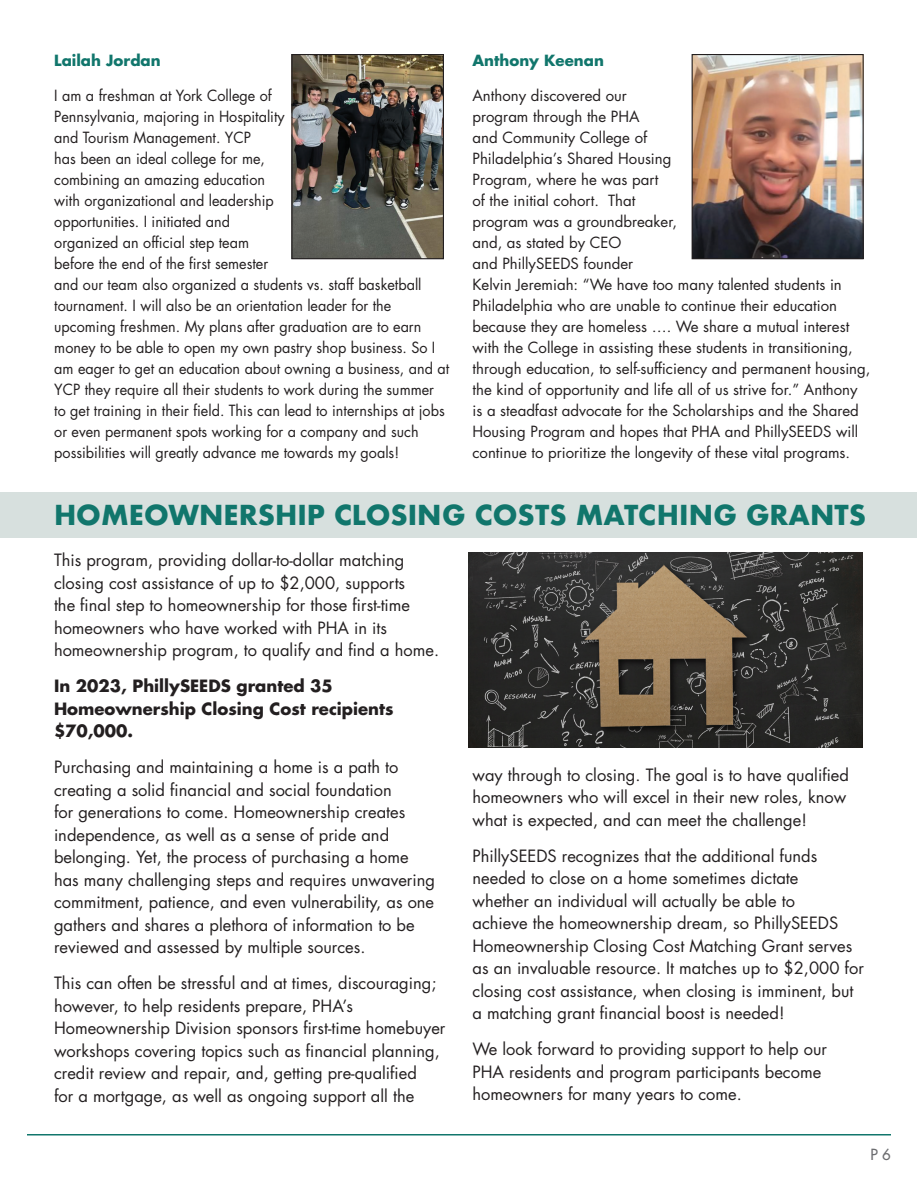
<style>
.page{position:relative;width:918px;height:1188px;background:#fff}
.page>*{position:absolute;margin:0;border:0;box-sizing:border-box;transform-origin:0 0}
.Headline_2024{font:700 26.7px "Futura";color:#11766c}
.t1{font:16.5px/22.5px "Futura Std";color:#231f20}
.t2{font:700 16.5px/22.5px "Futura Std";color:#231f20}
.t3{font:15px/21px "Futura Std";color:#231f20;scale:.96 1}
.t4{font:15px/21px "Futura Std";color:#231f20}
.t5{font:700 15px "Futura Std";color:#11766c}
.t6{font:500 15px "Futura Std";color:#6c6d70}
</style>
<div class="page">
<hr style="left:27px;top:1134px;width:864px;height:2px;background:#11766c">
<div style="left:1px;top:492px;width:916px;height:45px;background:#d7e0de"></div>
<img style="left:468px;top:553px;width:395px;height:194px">
<img style="left:694px;top:56px;width:168px;height:201px">
<div style="left:692px;top:54px;width:172px;height:205px;border:1px solid #231f20"></div>
<img style="left:293px;top:56px;width:149px;height:201px">
<div style="left:291px;top:54px;width:153px;height:205px;border:1px solid #231f20"></div>
<p class="t5" style="left:54px;top:51px;width:108px">Lailah Jordan</p>
<p class="t3" style="left:54px;top:85px;width:413px">I am a freshman at York College of<br>Pennsylvania, majoring in Hospitality<br>and Tourism Management. YCP<br>has been an ideal college for me,<br>combining an amazing education<br>with organizational and leadership<br>opportunities. I initiated and<br>organized an official step team<br>before the end of the first semester<br>and our team also organized a students vs. staff basketball tournament. I will also be an orientation leader for the upcoming freshmen. My plans after graduation are to earn money to be able to open my own pastry shop business. So I am eager to get an education about owning a business, and at YCP they require all their students to work during the summer to get training in their field. This can lead to internships at jobs or even permanent spots working for a company and such possibilities will greatly advance me towards my goals!</p>
<p class="t5" style="left:472px;top:51px;width:133px">Anthony Keenan</p>
<p class="t4" style="left:472px;top:85px;width:400px">Anthony discovered our<br>program through the PHA<br>and Community College of<br>Philadelphia’s Shared Housing<br>Program, where he was part<br>of the initial cohort. That<br>program was a groundbreaker,<br>and, as stated by CEO<br>and PhillySEEDS founder<br>Kelvin Jeremiah: “We have too many talented students in Philadelphia who are unable to continue their education because they are homeless …. We share a mutual interest with the College in assisting these students in transitioning, through education, to self-sufficiency and permanent housing, the kind of opportunity and life all of us strive for.” Anthony is a steadfast advocate for the Scholarships and the Shared Housing Program and hopes that PHA and PhillySEEDS will continue to prioritize the longevity of these vital programs.</p>
<p class="Headline_2024" style="left:54px;top:495px;width:814px">HOMEOWNERSHIP CLOSING COSTS MATCHING GRANTS</p>
<p class="t1" style="left:54px;top:549px;width:387px">This program, providing dollar-to-dollar matching closing cost assistance of up to $2,000, supports<br>the final step to homeownership for those first-time homeowners who have worked with PHA in its homeownership program, to qualify and find a home.</p>
<p class="t2" style="left:54px;top:675px;width:341px">In 2023, PhillySEEDS granted 35<br>Homeownership Closing Cost recipients $70,000.</p>
<p class="t1" style="left:54px;top:756px;width:383px">Purchasing and maintaining a home is a path to creating a solid financial and social foundation<br>for generations to come. Homeownership creates independence, as well as a sense of pride and belonging. Yet, the process of purchasing a home has many challenging steps and requires unwavering commitment, patience, and even vulnerability, as one gathers and shares a plethora of information to be reviewed and assessed by multiple sources.</p>
<p class="t1" style="left:54px;top:972px;width:393px">This can often be stressful and at times, discouraging; however, to help residents prepare, PHA’s Homeownership Division sponsors first-time homebuyer workshops covering topics such as financial planning, credit review and repair, and, getting pre-qualified<br>for a mortgage, as well as ongoing support all the</p>
<p class="t1" style="left:472px;top:764px;width:378px">way through to closing. The goal is to have qualified homeowners who will excel in their new roles, know what is expected, and can meet the challenge!</p>
<p class="t1" style="left:472px;top:845px;width:393px">PhillySEEDS recognizes that the additional funds needed to close on a home sometimes dictate<br>whether an individual will actually be able to<br>achieve the homeownership dream, so PhillySEEDS Homeownership Closing Cost Matching Grant serves as an invaluable resource. It matches up to $2,000 for closing cost assistance, when closing is imminent, but a matching grant financial boost is needed!</p>
<p class="t1" style="left:472px;top:1038px;width:356px">We look forward to providing support to help our<br>PHA residents and program participants become homeowners for many years to come.</p>
<p class="t6" style="left:871px;top:1145px;width:22px">P 6</p>
</div>
